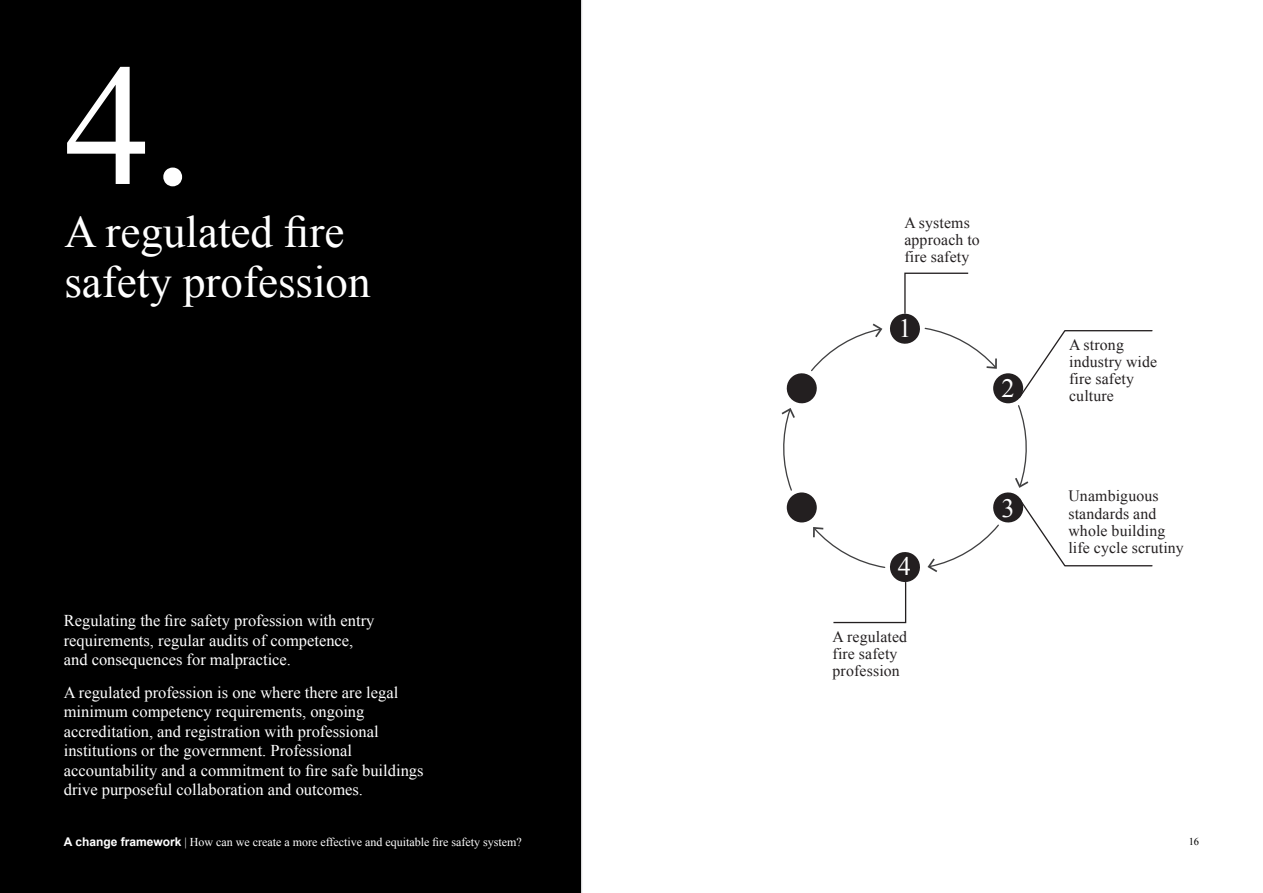
<style>
.page{position:relative;width:1263px;height:893px;background:#fff}
.page>*{position:absolute;margin:0;border:0;box-sizing:border-box;transform-origin:0 0}
.t1{font:173.4px "Times New Roman";color:#fff}
.t2{font:45px/49.5px "Times New Roman";color:#fff}
.t3{font:26.4px "Times New Roman";color:#fff}
.t4{font:16.5px/19.5px "Times New Roman";color:#fff}
.t5{font:15.75px/17.1px "Times New Roman";letter-spacing:.01em;color:#231f20}
.t6{font:12px "Times New Roman";color:#fff}
.t7{font:10.5px "Times New Roman";color:#000}
.s1{font-family:"Arial";font-weight:700}
</style>
<div class="page">
<div style="left:0;top:0;width:582px;height:893px;background:#000"></div>
<svg style="left:781px;top:272px;width:372px;height:352px"></svg>
<h1 class="t1" style="left:64px;top:9px;width:131px">4.</h1>
<h2 class="t2" style="left:64px;top:207px;width:308px">A regulated fire safety profession</h2>
<p class="t4" style="left:64px;top:611px;width:312px">Regulating the fire safety profession with entry requirements, regular audits of competence, and consequences for malpractice.</p>
<p class="t4" style="left:64px;top:682px;width:361px">A regulated profession is one where there are legal minimum competency requirements, ongoing accreditation, and registration with professional institutions or the government. Professional accountability and a commitment to fire safe buildings drive purposeful collaboration and outcomes.</p>
<p class="t6" style="left:64px;top:834px;width:459px"><span class="s1">A change framework</span> | How can we create a more effective and equitable fire safety system?</p>
<p class="t5" style="left:904px;top:214px;width:77px">A systems approach to fire safety</p>
<h3 class="t3" style="left:898px;top:311px;width:15px">1</h3>
<h3 class="t3" style="left:1001px;top:371px;width:15px">2</h3>
<h3 class="t3" style="left:898px;top:548px;width:15px">4</h3>
<p class="t5" style="left:832px;top:628px;width:76px">A regulated fire safety profession</p>
<h3 class="t3" style="left:1001px;top:490px;width:15px">3</h3>
<p class="t5" style="left:1069px;top:336px;width:90px">A strong industry wide fire safety culture</p>
<p class="t5" style="left:1068px;top:487px;width:117px">Unambiguous standards and whole building life cycle scrutiny</p>
<p class="t7" style="left:1189px;top:834px;width:12px">16</p>
</div>
